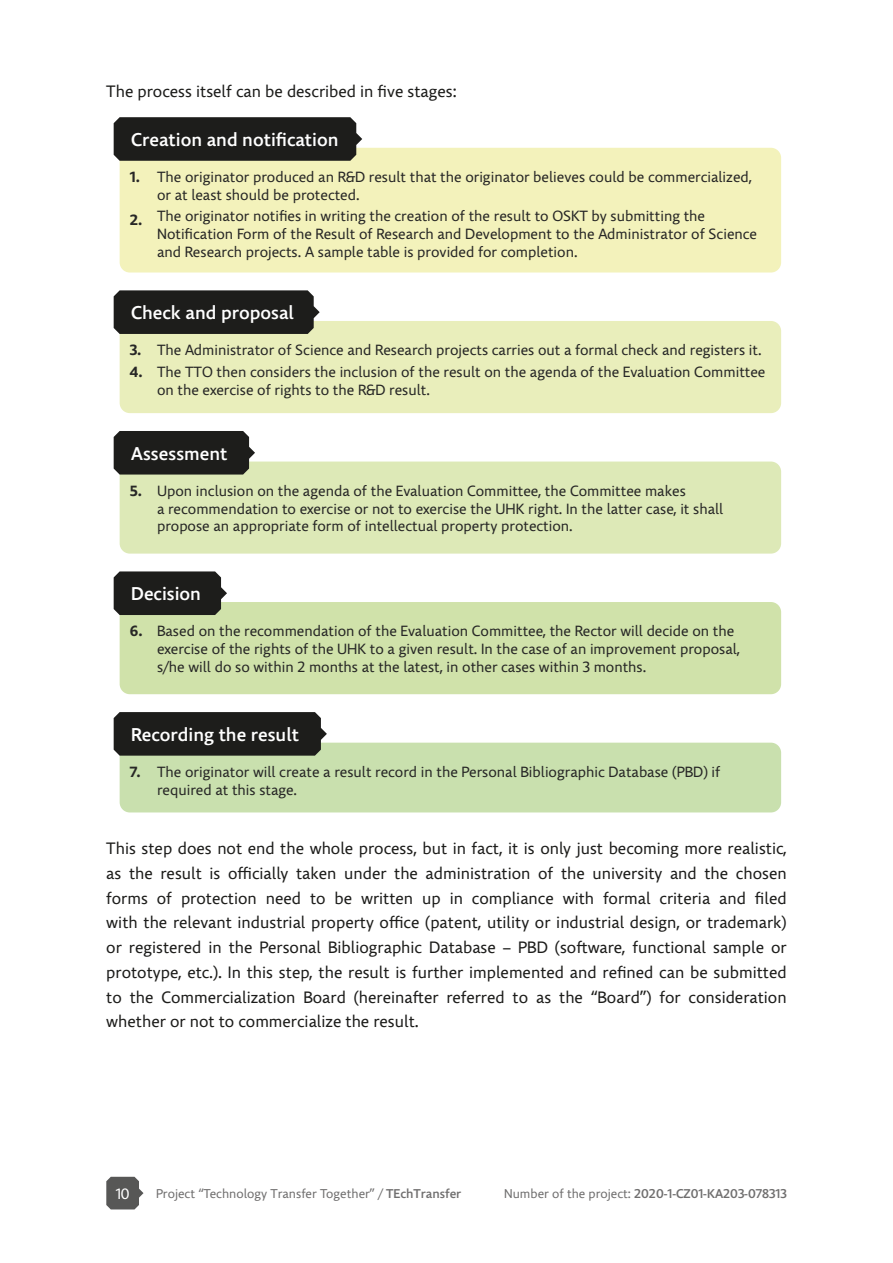
<style>
.page{position:relative;width:893px;height:1263px;background:#fff}
.page>*{position:absolute;margin:0;border:0;box-sizing:border-box;transform-origin:0 0}
.t1{font:500 18.45px "Comenia Sans";color:#fff}
.t2{font:16.5px/24.8px "Comenia Sans";color:#1d1d1b;text-align:justify}
.t3{font:15px "Comenia Sans";color:#fff}
.t4{font:14.85px/17.9px "Comenia Sans";color:#272726}
.t5{font:700 14.85px/21.5px "Comenia Sans";color:#272726}
.t6{font:12.75px "Comenia Sans";color:#706f6f}
.t7{font:500 12.75px "Comenia Sans";color:#706f6f}
.s1{font-weight:500}
.s2{font-weight:400}
</style>
<div class="page">
<div style="left:120px;top:148px;width:661px;height:124px;background:#f3f2bb;border-radius:10px"></div>
<svg style="left:114px;top:117px;width:248px;height:44px;background:#242421"></svg>
<div style="left:120px;top:321px;width:661px;height:92px;background:#e9eebb;border-radius:10px"></div>
<div style="left:114px;top:290px;width:206px;height:44px;background:#1d1d1b"></div>
<div style="left:120px;top:461px;width:661px;height:93px;background:#dde9b7;border-radius:10px"></div>
<div style="left:114px;top:431px;width:141px;height:43px;background:#1d1d1b"></div>
<div style="left:120px;top:602px;width:661px;height:92px;background:#d0e2aa;border-radius:10px"></div>
<svg style="left:114px;top:571px;width:113px;height:44px;background:#2b2c29"></svg>
<div style="left:120px;top:743px;width:661px;height:69px;background:#c9e0ae;border-radius:10px"></div>
<svg style="left:114px;top:712px;width:213px;height:44px;background:#252523"></svg>
<svg style="left:106px;top:1177px;width:38px;height:32px"></svg>
<p class="t2" style="left:106px;top:80px;width:352px">The process itself can be described in five stages:</p>
<p class="t1" style="left:131px;top:128px;width:209px">Creation and notification</p>
<p class="t5" style="left:130px;top:167px;width:12px">1.</p>
<p class="t5" style="left:130px;top:210px;width:14px">2.</p>
<p class="t4" style="left:157px;top:168px;width:596px">The originator produced an R&amp;D result that the originator believes could be commercialized, or at least should be protected.</p>
<p class="t4" style="left:157px;top:208px;width:602px">The originator notifies in writing the creation of the result to OSKT by submitting the<br>Notification Form of the Result of Research and Development to the Administrator of Science and Research projects. A sample table is provided for completion.</p>
<p class="t1" style="left:131px;top:301px;width:164px">Check and proposal</p>
<p class="t5" style="left:130px;top:340px;width:14px">3.<br>4.</p>
<p class="t4" style="left:157px;top:340px;width:610px;line-height:21.5px">The Administrator of Science and Research projects carries out a formal check and registers it.<br>The TTO then considers the inclusion of the result on the agenda of the Evaluation Committee</p>
<p class="t4" style="left:157px;top:381px;width:274px">on the exercise of rights to the R&amp;D result.</p>
<p class="t1" style="left:131px;top:441px;width:98px">Assessment</p>
<p class="t5" style="left:130px;top:480px;width:14px">5.</p>
<p class="t4" style="left:157px;top:482px;width:568px">Upon inclusion on the agenda of the Evaluation Committee, the Committee makes<br>a recommendation to exercise or not to exercise the UHK right. In the latter case, it shall propose an appropriate form of intellectual property protection.</p>
<p class="t1" style="left:131px;top:582px;width:71px">Decision</p>
<p class="t5" style="left:130px;top:621px;width:14px">6.</p>
<p class="t4" style="left:157px;top:623px;width:584px">Based on the recommendation of the Evaluation Committee, the Rector will decide on the exercise of the rights of the UHK to a given result. In the case of an improvement proposal, s/he will do so within 2 months at the latest, in other cases within 3 months.</p>
<p class="t1" style="left:131px;top:723px;width:169px">Recording the result</p>
<p class="t5" style="left:130px;top:761px;width:13px">7.</p>
<p class="t4" style="left:157px;top:763px;width:565px">The originator will create a result record in the Personal Bibliographic Database (PBD) if required at this stage.</p>
<p class="t2" style="left:106px;top:836px;width:682px">This step does not end the whole process, but in fact, it is only just becoming more realistic, as the result is officially taken under the administration of the university and the chosen forms of protection need to be written up in compliance with formal criteria and filed with the relevant industrial property office (patent, utility or industrial design, or trademark) or registered in the Personal Bibliographic Database – PBD (software, functional sample or prototype, etc.). In this step, the result is further implemented and refined can be submitted to the Commercialization Board (hereinafter referred to as the “Board”) for consideration whether or not to commercialize the result.</p>
<p class="t3" style="left:116px;top:1184px;width:15px">10</p>
<p class="t6" style="left:156px;top:1185px;width:307px">Project “Technology Transfer Together” / <span class="s1">TEchTransfer</span></p>
<p class="t7" style="left:504px;top:1185px;width:284px"><span class="s2">Number of the project:</span> 2020-1-CZ01-KA203-078313</p>
</div>
